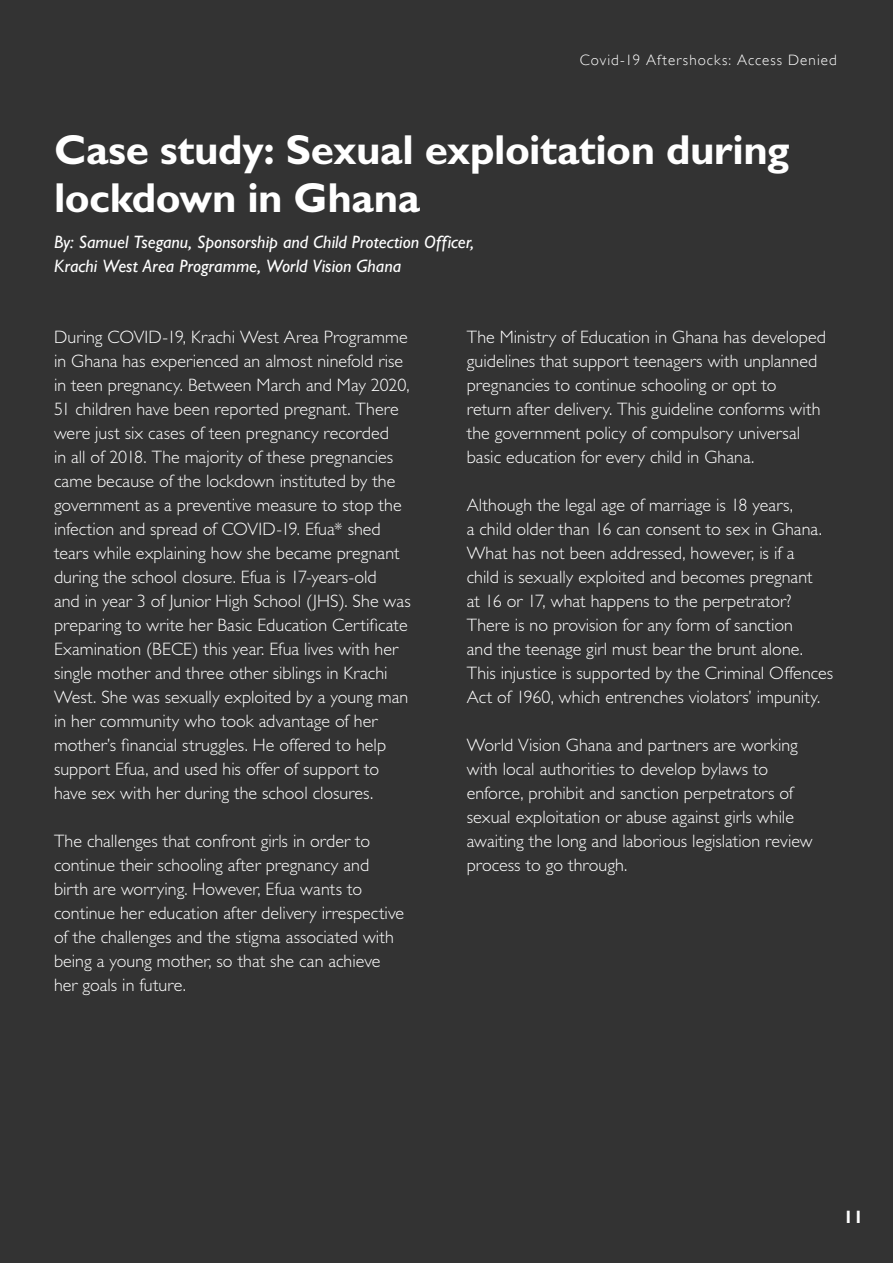
<style>
.page{position:relative;width:893px;height:1263px;background:#333}
.page>*{position:absolute;margin:0;border:0;box-sizing:border-box;transform-origin:0 0}
.t1{font:700 42px/48px "Gill Sans Std";letter-spacing:-.01em;color:#fff}
.t2{font:300 18px/24px "Gill Sans Std";color:#fff}
.t3{font:italic 18px/24.6px "Gill Sans Std";color:#fff}
.t4{font:700 18px "Gill Sans Std";color:#fff}
.t5{font:300 15px "Gill Sans";letter-spacing:.07em;color:#fff}
</style>
<div class="page">
<p class="t5" style="left:580px;top:51px;width:259px">Covid-19 Aftershocks: Access Denied</p>
<p class="t1" style="left:54px;top:125px;width:737px">Case study: Sexual exploitation during lockdown in Ghana</p>
<p class="t3" style="left:54px;top:229px;width:422px">By: Samuel Tseganu, Sponsorship and Child Protection Officer,<br>Krachi West Area Programme, World Vision Ghana</p>
<p class="t2" style="left:54px;top:325px;width:355px">During COVID-19, Krachi West Area Programme</p>
<p class="t2" style="left:54px;top:349px;width:351px">in Ghana has experienced an almost ninefold rise</p>
<p class="t2" style="left:54px;top:373px;width:357px">in teen pregnancy. Between March and May 2020,</p>
<p class="t2" style="left:54px;top:397px;width:346px">51 children have been reported pregnant. There</p>
<p class="t2" style="left:54px;top:421px;width:337px">were just six cases of teen pregnancy recorded</p>
<p class="t2" style="left:54px;top:445px;width:341px">in all of 2018. The majority of these pregnancies</p>
<p class="t2" style="left:54px;top:469px;width:343px">came because of the lockdown instituted by the</p>
<p class="t2" style="left:54px;top:493px;width:349px">government as a preventive measure to stop the</p>
<p class="t2" style="left:54px;top:517px;width:328px">infection and spread of COVID-19. Efua* shed</p>
<p class="t2" style="left:54px;top:541px;width:347px">tears while explaining how she became pregnant</p>
<p class="t2" style="left:54px;top:565px;width:324px">during the school closure. Efua is 17-years-old</p>
<p class="t2" style="left:54px;top:589px;width:358px">and in year 3 of Junior High School (JHS). She was</p>
<p class="t2" style="left:54px;top:613px;width:355px">preparing to write her Basic Education Certificate</p>
<p class="t2" style="left:54px;top:637px;width:346px">Examination (BECE) this year. Efua lives with her</p>
<p class="t2" style="left:54px;top:661px;width:335px">single mother and three other siblings in Krachi</p>
<p class="t2" style="left:54px;top:685px;width:356px">West. She was sexually exploited by a young man</p>
<p class="t2" style="left:54px;top:709px;width:325px">in her community who took advantage of her</p>
<p class="t2" style="left:54px;top:733px;width:334px">mother’s financial struggles. He offered to help</p>
<p class="t2" style="left:54px;top:757px;width:327px">support Efua, and used his offer of support to</p>
<p class="t2" style="left:54px;top:781px;width:321px">have sex with her during the school closures.</p>
<p class="t2" style="left:54px;top:829px;width:318px">The challenges that confront girls in order to</p>
<p class="t2" style="left:54px;top:853px;width:317px">continue their schooling after pregnancy and</p>
<p class="t2" style="left:54px;top:877px;width:310px">birth are worrying. However, Efua wants to</p>
<p class="t2" style="left:54px;top:901px;width:352px">continue her education after delivery irrespective</p>
<p class="t2" style="left:54px;top:925px;width:342px">of the challenges and the stigma associated with</p>
<p class="t2" style="left:54px;top:949px;width:328px">being a young mother, so that she can achieve</p>
<p class="t2" style="left:54px;top:973px;width:133px">her goals in future.</p>
<p class="t2" style="left:467px;top:325px;width:361px">The Ministry of Education in Ghana has developed</p>
<p class="t2" style="left:467px;top:349px;width:352px">guidelines that support teenagers with unplanned</p>
<p class="t2" style="left:467px;top:373px;width:311px">pregnancies to continue schooling or opt to</p>
<p class="t2" style="left:467px;top:397px;width:355px">return after delivery. This guideline conforms with</p>
<p class="t2" style="left:467px;top:421px;width:335px">the government policy of compulsory universal</p>
<p class="t2" style="left:467px;top:445px;width:289px">basic education for every child in Ghana.</p>
<p class="t2" style="left:467px;top:493px;width:357px">Although the legal age of marriage is 18 years,<br>a child older than 16 can consent to sex in Ghana.</p>
<p class="t2" style="left:467px;top:541px;width:329px">What has not been addressed, however, is if a</p>
<p class="t2" style="left:467px;top:565px;width:347px">child is sexually exploited and becomes pregnant</p>
<p class="t2" style="left:467px;top:589px;width:326px">at 16 or 17, what happens to the perpetrator?</p>
<p class="t2" style="left:467px;top:613px;width:368px">There is no provision for any form of sanction<br>and the teenage girl must bear the brunt alone.<br>This injustice is supported by the Criminal Offences</p>
<p class="t2" style="left:467px;top:685px;width:355px">Act of 1960, which entrenches violators’ impunity.</p>
<p class="t2" style="left:467px;top:733px;width:333px">World Vision Ghana and partners are working</p>
<p class="t2" style="left:467px;top:757px;width:303px">with local authorities to develop bylaws to</p>
<p class="t2" style="left:467px;top:781px;width:328px">enforce, prohibit and sanction perpetrators of</p>
<p class="t2" style="left:467px;top:805px;width:329px">sexual exploitation or abuse against girls while</p>
<p class="t2" style="left:467px;top:829px;width:347px">awaiting the long and laborious legislation review</p>
<p class="t2" style="left:467px;top:853px;width:162px">process to go through.</p>
<p class="t4" style="left:843px;top:1206px;width:21px">11</p>
</div>
